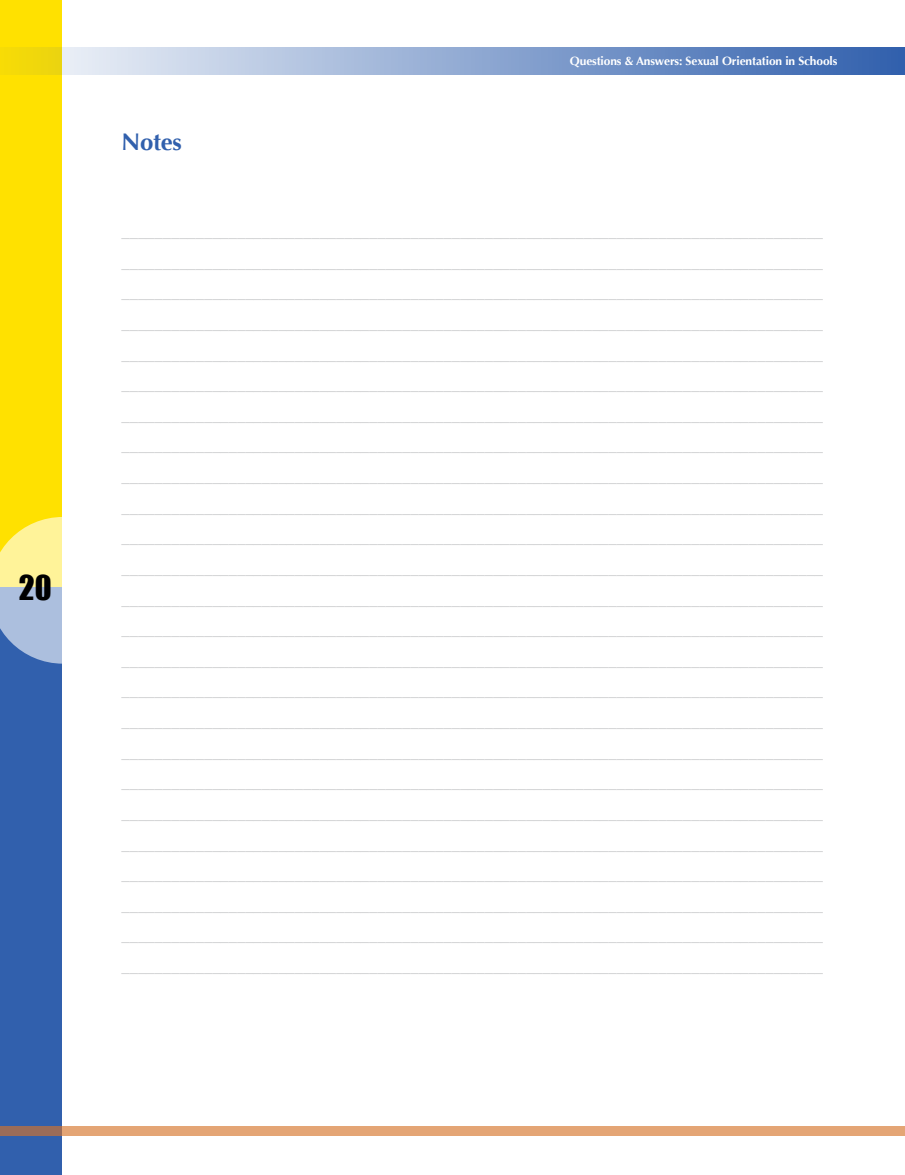
<style>
.page{position:relative;width:905px;height:1175px;background:#fff}
.page>*{position:absolute;margin:0;border:0;box-sizing:border-box;transform-origin:0 0}
.t1{font:31.5px "Impact";color:#000}
.t2{font:700 24px "Optima";letter-spacing:-.01em;color:#3160ad}
.t3{font:16.5px/30.6px "Optima";color:#c7c8ca;text-align:justify}
.t4{font:700 12px "Optima";letter-spacing:-.01em;color:#fff}
</style>
<div class="page">
<div style="left:0;top:585px;width:62px;height:589px;background:#3160ad"></div>
<div style="left:0;top:0;width:62px;height:586px;background:#ffe100"></div>
<div style="left:0;top:1126px;width:904px;height:10px;background:#e4a575"></div>
<svg style="left:0;top:517px;width:62px;height:146px;background:#cbcfae"></svg>
<svg style="left:15px;top:47px;width:889px;height:27px;background:#92a9c7"></svg>
<h1 class="t1" style="left:19px;top:563px;width:34px">20</h1>
<h2 class="t2" style="left:122px;top:128px;width:62px">Notes</h2>
<p class="t4" style="left:570px;top:54px;width:269px">Questions &amp; Answers: Sexual Orientation in Schools</p>
<p class="t3" style="left:122px;top:216px;width:703px">_____________________________________________________________________________________ _____________________________________________________________________________________ _____________________________________________________________________________________ _____________________________________________________________________________________ _____________________________________________________________________________________ _____________________________________________________________________________________ _____________________________________________________________________________________ _____________________________________________________________________________________ _____________________________________________________________________________________ _____________________________________________________________________________________ _____________________________________________________________________________________ _____________________________________________________________________________________ _____________________________________________________________________________________ _____________________________________________________________________________________ _____________________________________________________________________________________ _____________________________________________________________________________________ _____________________________________________________________________________________ _____________________________________________________________________________________ _____________________________________________________________________________________ _____________________________________________________________________________________ _____________________________________________________________________________________ _____________________________________________________________________________________ _____________________________________________________________________________________ _____________________________________________________________________________________ _____________________________________________________________________________________</p>
</div>
